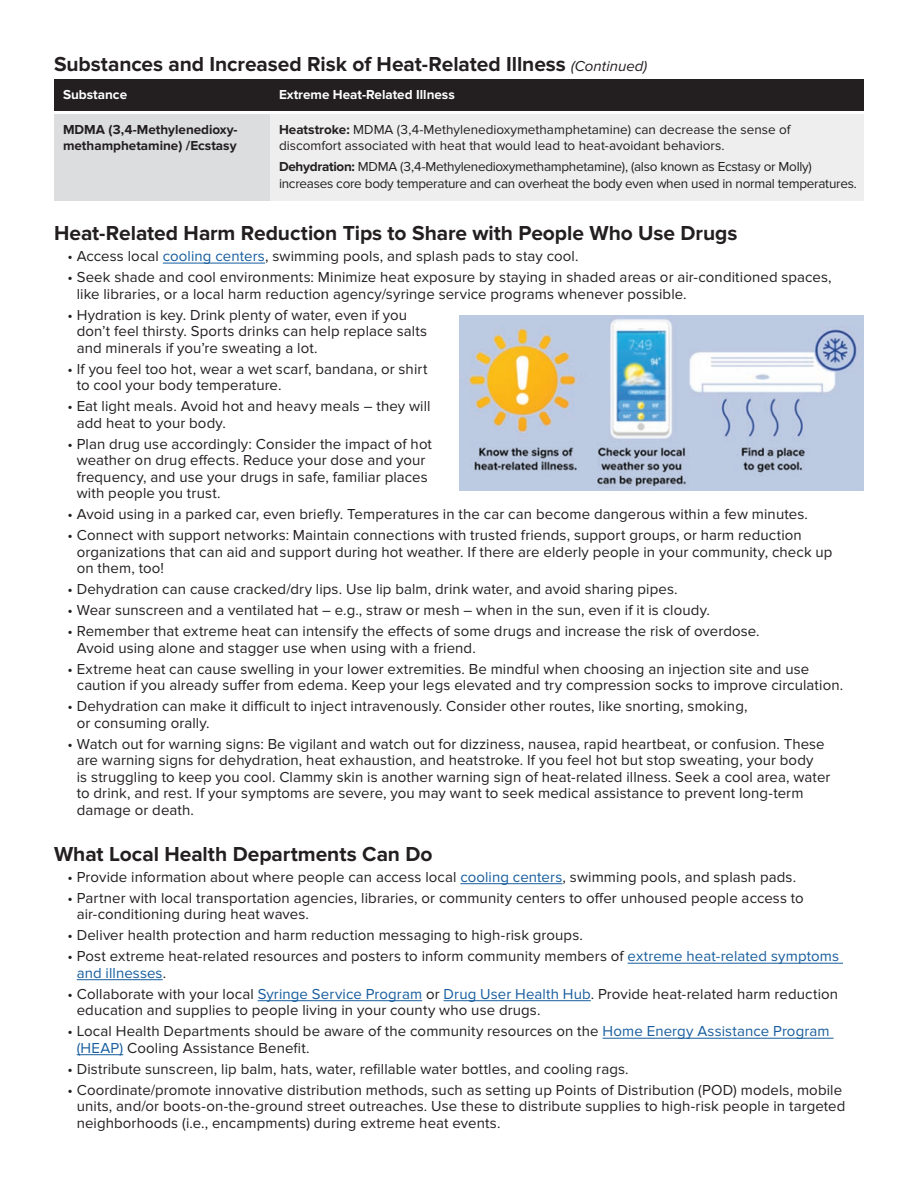
<style>
.page{position:relative;width:918px;height:1188px;background:#fff}
.page>*{position:absolute;margin:0;border:0;box-sizing:border-box;transform-origin:0 0}
.Question{font:700 21px "Proxima Nova";letter-spacing:-.005em;color:#231f20}
.Text{font:700 21px "Proxima Nova";color:#231f20}
.Bullet{font:15px/16.5px "Proxima Nova";letter-spacing:.005em;color:#231f20}
.t1{font:13.5px/16.5px "Proxima Nova";letter-spacing:-.02em;color:#231f20}
.t2{font:13.5px/16.5px "Proxima Nova";color:#231f20}
.t3{font:700 13.5px/16.5px "Proxima Nova";color:#231f20}
.t4{font:700 13.5px "Proxima Nova";color:#fff}
.s1{font-weight:400;font-style:italic;font-size:15px}
.s2{font-weight:700}
.s3{color:#175d9e}
</style>
<div class="page">
<div style="left:54px;top:114px;width:216px;height:87px;background:#dcdddf"></div>
<div style="left:54px;top:80px;width:810px;height:31px;background:#231f20"></div>
<div style="left:270px;top:114px;width:594px;height:87px;background:#eeeeef"></div>
<hr style="left:163px;top:263px;width:102px;height:1px;background:#175d9e">
<hr style="left:460px;top:883px;width:103px;height:1px;background:#175d9e">
<hr style="left:628px;top:963px;width:215px;height:1px;background:#175d9e">
<hr style="left:77px;top:979px;width:86px;height:1px;background:#175d9e">
<hr style="left:258px;top:1000px;width:164px;height:1px;background:#175d9e">
<hr style="left:444px;top:1000px;width:147px;height:1px;background:#175d9e">
<hr style="left:603px;top:1038px;width:231px;height:1px;background:#175d9e">
<hr style="left:77px;top:1054px;width:46px;height:1px;background:#175d9e">
<img style="left:459px;top:316px;width:405px;height:174px">
<p class="Question" style="left:54px;top:52px;width:595px">Substances and Increased Risk of Heat-Related Illness <span class="s1">(Continued)</span></p>
<p class="t4" style="left:63px;top:87px;width:66px">Substance</p>
<p class="t4" style="left:279px;top:87px;width:177px">Extreme Heat-Related Illness</p>
<p class="t2" style="left:279px;top:121px;width:513px"><span class="s2">Heatstroke:</span> MDMA (3,4-Methylenedioxymethamphetamine) can decrease the sense of discomfort associated with heat that would lead to heat-avoidant behaviors.</p>
<p class="t1" style="left:279px;top:159px;width:579px"><span class="s2">Dehydration:</span> MDMA (3,4-Methylenedioxymethamphetamine), (also known as Ecstasy or Molly) increases core body temperature and can overheat the body even when used in normal temperatures.</p>
<p class="t3" style="left:63px;top:121px;width:176px">MDMA (3,4-Methylenedioxy&shy;methamphetamine) /Ecstasy</p>
<p class="Question" style="left:54px;top:221px;width:685px">Heat-Related Harm Reduction Tips to Share with People Who Use Drugs</p>
<p class="Bullet" style="left:68px;top:248px;width:512px">• Access local <span class="s3">cooling centers</span>, swimming pools, and splash pads to stay cool.</p>
<p class="Bullet" style="left:77px;top:269px;width:757px;text-indent:-9px">• Seek shade and cool environments: Minimize heat exposure by staying in shaded areas or air-conditioned spaces, like libraries, or a local harm reduction agency/syringe service programs whenever possible.</p>
<p class="Bullet" style="left:77px;top:307px;width:352px;text-indent:-9px">• Hydration is key. Drink plenty of water, even if you don’t feel thirsty. Sports drinks can help replace salts and minerals if you’re sweating a lot.</p>
<p class="Bullet" style="left:77px;top:361px;width:352px;text-indent:-9px">• If you feel too hot, wear a wet scarf, bandana, or shirt to cool your body temperature.</p>
<p class="Bullet" style="left:77px;top:398px;width:355px;text-indent:-9px">• Eat light meals. Avoid hot and heavy meals – they will add heat to your body.</p>
<p class="Bullet" style="left:77px;top:436px;width:357px;text-indent:-9px">• Plan drug use accordingly: Consider the impact of hot weather on drug effects. Reduce your dose and your frequency, and use your drugs in safe, familiar places with people you trust.</p>
<p class="Bullet" style="left:68px;top:506px;width:742px">• Avoid using in a parked car, even briefly. Temperatures in the car can become dangerous within a few minutes.</p>
<p class="Bullet" style="left:77px;top:527px;width:757px;text-indent:-9px">• Connect with support networks: Maintain connections with trusted friends, support groups, or harm reduction organizations that can aid and support during hot weather. If there are elderly people in your community, check up on them, too!</p>
<p class="Bullet" style="left:68px;top:581px;width:612px">• Dehydration can cause cracked/dry lips. Use lip balm, drink water, and avoid sharing pipes.</p>
<p class="Bullet" style="left:68px;top:602px;width:644px">• Wear sunscreen and a ventilated hat – e.g., straw or mesh – when in the sun, even if it is cloudy.</p>
<p class="Bullet" style="left:77px;top:623px;width:684px;text-indent:-9px">• Remember that extreme heat can intensify the effects of some drugs and increase the risk of overdose.<br>Avoid using alone and stagger use when using with a friend.</p>
<p class="Bullet" style="left:77px;top:661px;width:768px;text-indent:-9px">• Extreme heat can cause swelling in your lower extremities. Be mindful when choosing an injection site and use caution if you already suffer from edema. Keep your legs elevated and try compression socks to improve circulation.</p>
<p class="Bullet" style="left:77px;top:698px;width:672px;text-indent:-9px">• Dehydration can make it difficult to inject intravenously. Consider other routes, like snorting, smoking, or consuming orally.</p>
<p class="Bullet" style="left:77px;top:736px;width:755px;text-indent:-9px">• Watch out for warning signs: Be vigilant and watch out for dizziness, nausea, rapid heartbeat, or confusion. These are warning signs for dehydration, heat exhaustion, and heatstroke. If you feel hot but stop sweating, your body<br>is struggling to keep you cool. Clammy skin is another warning sign of heat-related illness. Seek a cool area, water to drink, and rest. If your symptoms are severe, you may want to seek medical assistance to prevent long-term damage or death.</p>
<p class="Text" style="left:54px;top:842px;width:380px">What Local Health Departments Can Do</p>
<p class="Bullet" style="left:68px;top:869px;width:730px">• Provide information about where people can access local <span class="s3">cooling centers</span>, swimming pools, and splash pads.</p>
<p class="Bullet" style="left:77px;top:890px;width:729px;text-indent:-9px">• Partner with local transportation agencies, libraries, or community centers to offer unhoused people access to air-conditioning during heat waves.</p>
<p class="Bullet" style="left:68px;top:927px;width:517px">• Deliver health protection and harm reduction messaging to high-risk groups.</p>
<p class="Bullet" style="left:77px;top:948px;width:764px;text-indent:-9px">• Post extreme heat-related resources and posters to inform community members of <span class="s3">extreme heat-related symptoms and illnesses</span>.</p>
<p class="Bullet" style="left:77px;top:986px;width:763px;text-indent:-9px">• Collaborate with your local <span class="s3">Syringe Service Program</span> or <span class="s3">Drug User Health Hub</span>. Provide heat-related harm reduction education and supplies to people living in your county who use drugs.</p>
<p class="Bullet" style="left:77px;top:1023px;width:754px;text-indent:-9px">• Local Health Departments should be aware of the community resources on the <span class="s3">Home Energy Assistance Program (HEAP)</span> Cooling Assistance Benefit.</p>
<p class="Bullet" style="left:68px;top:1061px;width:563px">• Distribute sunscreen, lip balm, hats, water, refillable water bottles, and cooling rags.</p>
<p class="Bullet" style="left:77px;top:1082px;width:770px;text-indent:-9px">• Coordinate/promote innovative distribution methods, such as setting up Points of Distribution (POD) models, mobile units, and/or boots-on-the-ground street outreaches. Use these to distribute supplies to high-risk people in targeted neighborhoods (i.e., encampments) during extreme heat events.</p>
</div>
